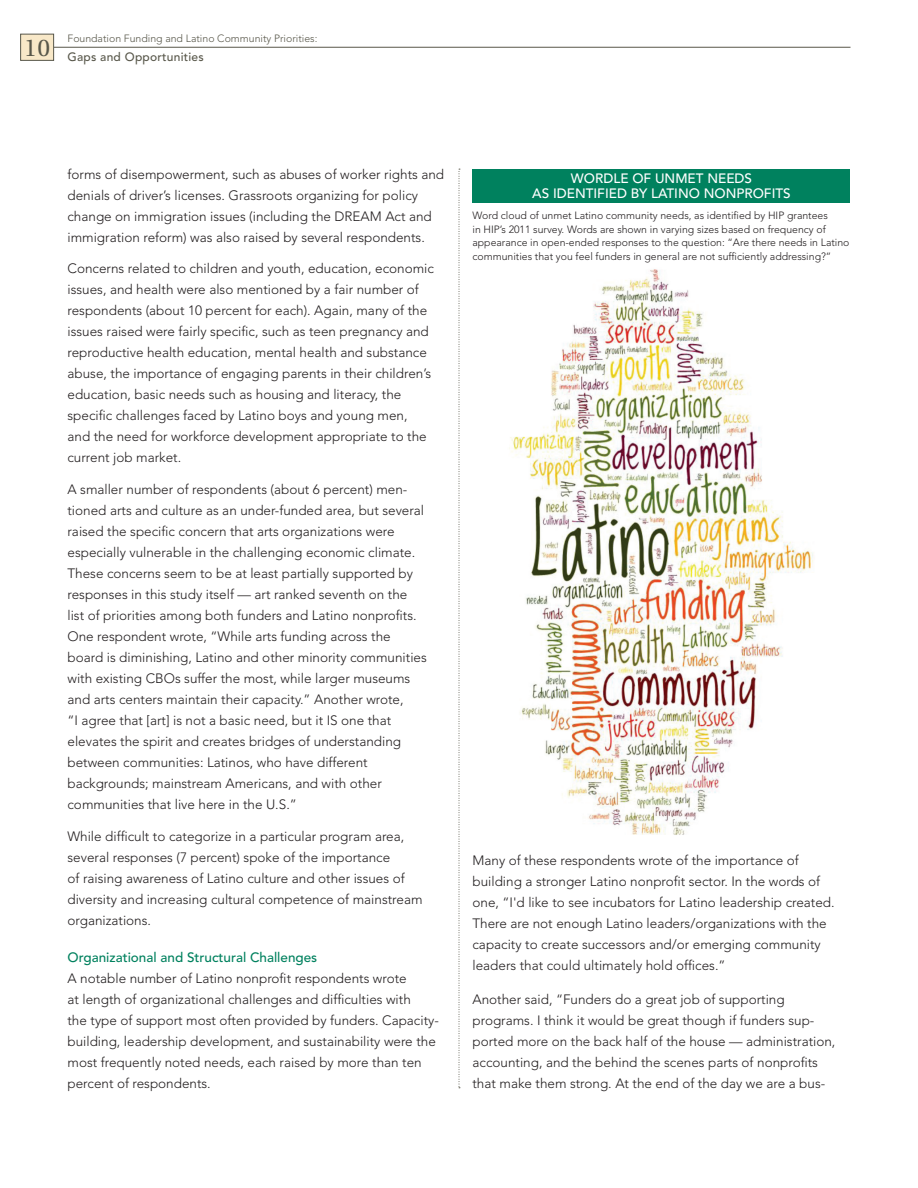
<style>
.page{position:relative;width:918px;height:1188px;background:#fff}
.page>*{position:absolute;margin:0;border:0;box-sizing:border-box;transform-origin:0 0}
.t1{font:300 13.5px/21px "Avenir";color:#231f20}
.t2{font:500 13.5px "Avenir";color:#fff}
.t3{font:500 13.5px "Avenir";color:#00815e}
.t4{font:500 12px "Avenir";letter-spacing:.02em;color:#58574a}
.t5{font:300 10.5px/13.5px "Avenir";color:#231f20}
.t6{font:300 10.5px "Avenir";color:#58574a}
</style>
<div class="page">
<hr style="left:54px;top:47px;width:796px;height:1px;background:#58574a">
<div style="left:20px;top:34px;width:34px;height:27px;background:#f8e8c8;border:1px solid #58574a"></div>
<svg style="left:459px;top:169px;width:1px;height:919px"></svg>
<img style="left:509px;top:269px;width:304px;height:566px">
<div style="left:472px;top:169px;width:378px;height:33px;background:#00815e"></div>
<p class="t6" style="left:68px;top:33px;width:251px">Foundation Funding and Latino Community Priorities:</p>
<p class="t4" style="left:24px;top:50px;width:181px"><sup>10</sup> Gaps and Opportunities</p>
<p class="t1" style="left:68px;top:164px;width:378px">forms of disempowerment, such as abuses of worker rights and denials of driver’s licenses. Grassroots organizing for policy change on immigration issues (including the DREAM Act and immigration reform) was also raised by several respondents.</p>
<p class="t1" style="left:68px;top:258px;width:368px">Concerns related to children and youth, education, economic issues, and health were also mentioned by a fair number of respondents (about 10 percent for each). Again, many of the issues raised were fairly specific, such as teen pregnancy and reproductive health education, mental health and substance abuse, the importance of engaging parents in their children’s education, basic needs such as housing and literacy, the specific challenges faced by Latino boys and young men,<br>and the need for workforce development appropriate to the current job market.</p>
<p class="t1" style="left:68px;top:479px;width:361px">A smaller number of respondents (about 6 percent) men&shy;tioned arts and culture as an under-funded area, but several raised the specific concern that arts organizations were especially vulnerable in the challenging economic climate.<br>These concerns seem to be at least partially supported by responses in this study itself — art ranked seventh on the list of priorities among both funders and Latino nonprofits.<br>One respondent wrote, “While arts funding across the board is diminishing, Latino and other minority communities with existing CBOs suffer the most, while larger museums and arts centers maintain their capacity.” Another wrote,<br>“I agree that [art] is not a basic need, but it IS one that elevates the spirit and creates bridges of understanding between communities: Latinos, who have different backgrounds; mainstream Americans, and with other communities that live here in the U.S.”</p>
<p class="t1" style="left:68px;top:825px;width:357px">While difficult to categorize in a particular program area, several responses (7 percent) spoke of the importance<br>of raising awareness of Latino culture and other issues of diversity and increasing cultural competence of mainstream organizations.</p>
<p class="t3" style="left:68px;top:950px;width:251px">Organizational and Structural Challenges</p>
<p class="t1" style="left:68px;top:968px;width:373px">A notable number of Latino nonprofit respondents wrote<br>at length of organizational challenges and difficulties with<br>the type of support most often provided by funders. Capacity&shy;building, leadership development, and sustainability were the most frequently noted needs, each raised by more than ten percent of respondents.</p>
<p class="t2" style="left:571px;top:171px;width:23px">Wordl</p>
<p class="t2" style="left:620px;top:171px;width:124px">e of Unmet Needs</p>
<p class="t2" style="left:532px;top:186px;width:51px">as Identifi</p>
<p class="t2" style="left:609px;top:186px;width:59px">ed by Latino</p>
<p class="t2" style="left:704px;top:186px;width:21px">Nonprofits</p>
<p class="t5" style="left:472px;top:209px;width:379px">Word cloud of unmet Latino community needs, as identified by HIP grantees<br>in HIP’s 2011 survey. Words are shown in varying sizes based on frequency of appearance in open-ended responses to the question: “Are there needs in Latino communities that you feel funders in general are not sufficiently addressing?”</p>
<p class="t1" style="left:472px;top:850px;width:364px">Many of these respondents wrote of the importance of building a stronger Latino nonprofit sector. In the words of one, “I'd like to see incubators for Latino leadership created.<br>There are not enough Latino leaders/organizations with the capacity to create successors and/or emerging community leaders that could ultimately hold offices.”</p>
<p class="t1" style="left:472px;top:989px;width:364px">Another said, “Funders do a great job of supporting programs. I think it would be great though if funders sup&shy;ported more on the back half of the house — administration, accounting, and the behind the scenes parts of nonprofits that make them strong. At the end of the day we are a bus-</p>
</div>
